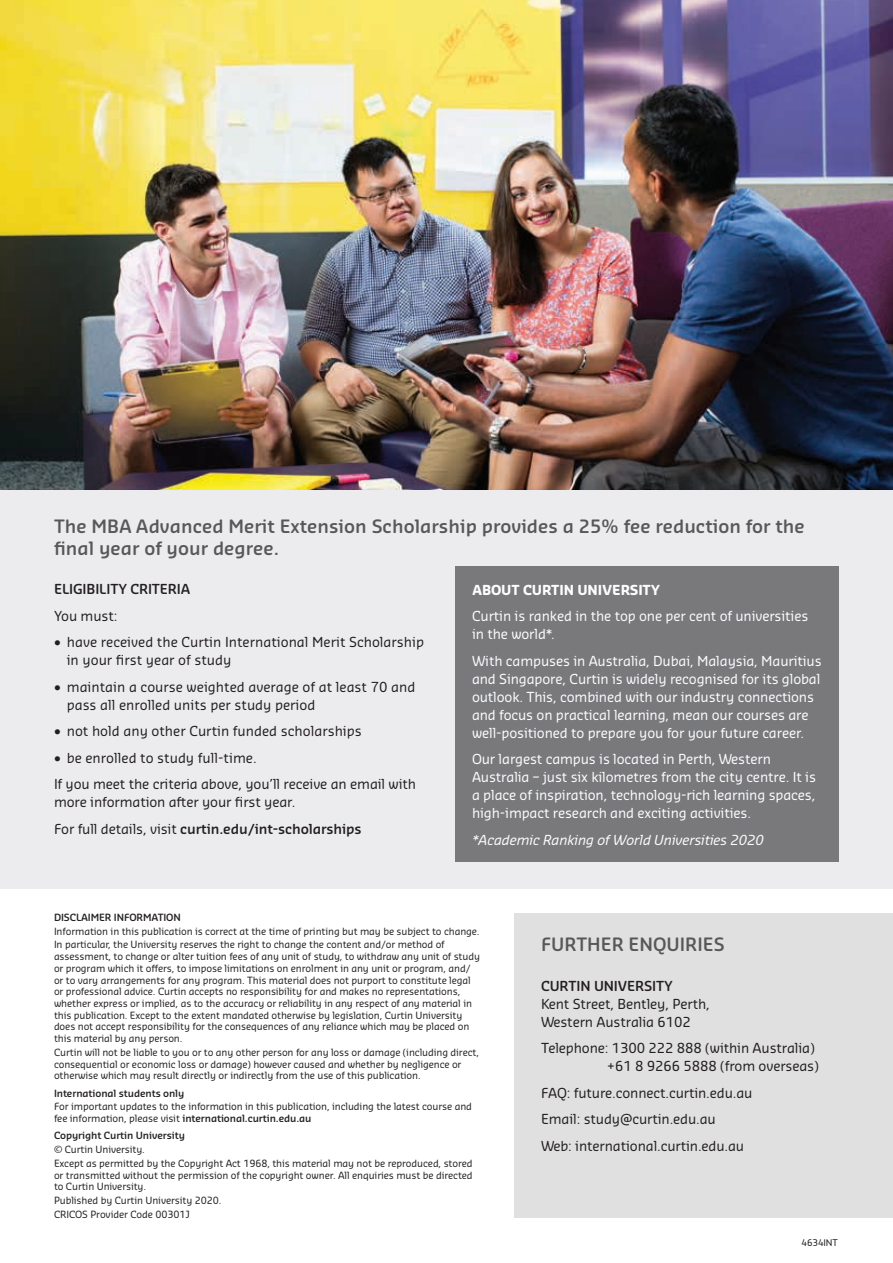
<style>
.page{position:relative;width:893px;height:1263px;background:#fff}
.page>*{position:absolute;margin:0;border:0;box-sizing:border-box;transform-origin:0 0}
.Lead_in_Copy{font:600 18px/21.6px "Sansa Soft Pro";color:#57585a}
.t1{font:13.5px/18px "Sansa Soft Pro";letter-spacing:-.01em;color:#231f20}
.t2{font:13.5px/18px "Sansa Soft Pro";letter-spacing:-.01em;color:#fff}
.Subheading_2{font:600 13.5px "Sansa Soft Pro";letter-spacing:-.01em;color:#231f20}
.t3{font:italic 13.5px "Sansa Soft Pro";letter-spacing:-.01em;color:#fff}
.t4{font:700 13.5px "Sansa Soft Pro";letter-spacing:-.01em;color:#fff}
.t5{font:9.75px/11.7px "Sansa Soft Pro";letter-spacing:-.01em;color:#231f20}
.Subheading_2-2{font:600 9.75px "Sansa Soft Pro";letter-spacing:-.01em;color:#231f20}
.Disclaimer_Info{font:9px "Sansa Soft Pro";letter-spacing:-.02em;color:#231f20}
.s1{font-weight:400}
.s2{font-weight:600}
</style>
<div class="page">
<div style="left:0;top:0;width:893px;height:889px;background:#ececee"></div>
<img style="left:0;top:0;width:893px;height:489px">
<div style="left:455px;top:567px;width:384px;height:295px;background:#79797c"></div>
<div style="left:514px;top:913px;width:379px;height:304px;background:#e0e0e1"></div>
<p class="Lead_in_Copy" style="left:54px;top:515px;width:752px">The MBA Advanced Merit Extension Scholarship provides a 25% fee reduction for the final year of your degree.</p>
<p class="Subheading_2" style="left:54px;top:580px;width:138px">ELIGIBILITY CRITERIA</p>
<p class="t1" style="left:54px;top:606px;width:65px">You must:</p>
<p class="t1" style="left:67px;top:633px;width:359px;text-indent:-13px">• have received the Curtin International Merit Scholarship in your first year of study</p>
<p class="t1" style="left:67px;top:677px;width:350px;text-indent:-13px">• maintain a course weighted average of at least 70 and pass all enrolled units per study period</p>
<p class="t1" style="left:54px;top:722px;width:309px">• not hold any other Curtin funded scholarships</p>
<p class="t1" style="left:54px;top:748px;width:204px">• be enrolled to study full-time.</p>
<p class="t1" style="left:54px;top:775px;width:364px">If you meet the criteria above, you’ll receive an email with more information after your first year.</p>
<p class="Subheading_2" style="left:54px;top:820px;width:309px"><span class="s1">For full details, visit</span> curtin.edu/int-scholarships</p>
<h2 class="t4" style="left:472px;top:581px;width:190px">ABOUT CURTIN UNIVERSITY</h2>
<h2 class="t2" style="left:472px;top:607px;width:338px">Curtin is ranked in the top one per cent of universities in the world*.</h2>
<p class="t2" style="left:472px;top:651px;width:351px">With campuses in Australia, Dubai, Malaysia, Mauritius and Singapore, Curtin is widely recognised for its global outlook. This, combined with our industry connections and focus on practical learning, mean our courses are well-positioned to prepare you for your future career.</p>
<h2 class="t2" style="left:472px;top:750px;width:345px">Our largest campus is located in Perth, Western Australia – just six kilometres from the city centre. It is a place of inspiration, technology-rich learning spaces, high-impact research and exciting activities.</h2>
<h2 class="t3" style="left:472px;top:831px;width:293px">*Academic Ranking of World Universities 2020</h2>
<p class="Subheading_2-2" style="left:54px;top:911px;width:128px">DISCLAIMER INFORMATION</p>
<p class="t5" style="left:54px;top:925px;width:427px">Information in this publication is correct at the time of printing but may be subject to change.</p>
<p class="t5" style="left:54px;top:939px;width:427px">In particular, the University reserves the right to change the content and/or method of assessment, to change or alter tuition fees of any unit of study, to withdraw any unit of study or program which it offers, to impose limitations on enrolment in any unit or program, and/ or to vary arrangements for any program. This material does not purport to constitute legal or professional advice. Curtin accepts no responsibility for and makes no representations, whether express or implied, as to the accuracy or reliability in any respect of any material in this publication. Except to the extent mandated otherwise by legislation, Curtin University does not accept responsibility for the consequences of any reliance which may be placed on this material by any person.</p>
<p class="t5" style="left:54px;top:1046px;width:427px">Curtin will not be liable to you or to any other person for any loss or damage (including direct, consequential or economic loss or damage) however caused and whether by negligence or otherwise which may result directly or indirectly from the use of this publication.</p>
<p class="Subheading_2-2" style="left:54px;top:1086px;width:132px">International students only</p>
<p class="t5" style="left:54px;top:1100px;width:419px">For important updates to the information in this publication, including the latest course and fee information, please visit <span class="s2">international.curtin.edu.au</span></p>
<p class="Subheading_2-2" style="left:54px;top:1129px;width:132px">Copyright Curtin University</p>
<p class="t5" style="left:54px;top:1143px;width:92px">© Curtin University.</p>
<p class="t5" style="left:54px;top:1157px;width:420px;text-align:justify">Except as permitted by the Copyright Act 1968, this material may not be reproduced, stored or transmitted without the permission of the copyright owner. All enquiries must be directed to Curtin University.</p>
<p class="t5" style="left:54px;top:1194px;width:169px">Published by Curtin University 2020.</p>
<p class="t5" style="left:54px;top:1208px;width:137px">CRICOS Provider Code 00301J</p>
<p class="Lead_in_Copy" style="left:541px;top:933px;width:185px">FURTHER ENQUIRIES</p>
<p class="Subheading_2" style="left:541px;top:977px;width:133px">CURTIN UNIVERSITY</p>
<p class="t1" style="left:541px;top:994px;width:170px">Kent Street, Bentley, Perth,<br>Western Australia 6102</p>
<p class="t1" style="left:541px;top:1039px;width:279px;text-align:right">Telephone: 1300 222 888 (within Australia) +61 8 9266 5888 (from overseas)</p>
<p class="t1" style="left:541px;top:1083px;width:213px">FAQ: future.connect.curtin.edu.au</p>
<p class="t1" style="left:541px;top:1110px;width:176px">Email: study@curtin.edu.au</p>
<p class="t1" style="left:541px;top:1136px;width:205px">Web: international.curtin.edu.au</p>
<p class="Disclaimer_Info" style="left:802px;top:1237px;width:38px">4634INT</p>
</div>
